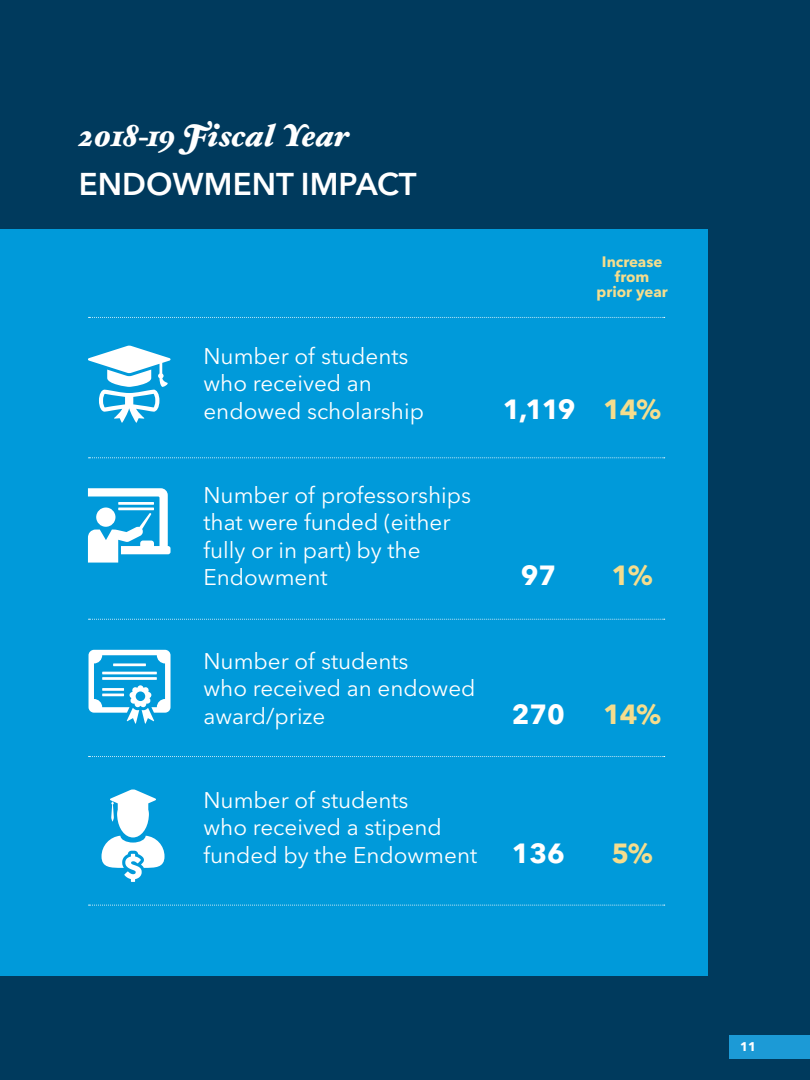
<style>
.page{position:relative;width:810px;height:1080px;background:#003a5d}
.page>*{position:absolute;margin:0;border:0;box-sizing:border-box;transform-origin:0 0}
.t1{font:31.25px "Hoefler Text Black Italic Swash";letter-spacing:-.02em;color:#fff}
.t2{font:600 31.25px "Avenir Next LT Pro";color:#fff}
.t3{font:700 27.5px "Avenir Next LT Pro";color:#fff}
.t4{font:700 27.5px "Avenir Next LT Pro";color:#f5dd8d}
.t5{font:22.5px/27.5px "Avenir Next LT Pro";color:#fff}
.t6{font:700 15px/15px "Avenir Next LT Pro";color:#f5dd8d;text-align:center}
.t7{font:700 12.5px "Avenir Next LT Pro";color:#fff}
.s1{color:#f5dd8d}
</style>
<div class="page">
<div style="left:730px;top:1035px;width:80px;height:24px;background:#1c9ad6"></div>
<div style="left:0;top:229px;width:707px;height:747px;background:#009ada"></div>
<svg style="left:102px;top:789px;width:63px;height:93px"></svg>
<svg style="left:89px;top:650px;width:82px;height:74px"></svg>
<svg style="left:88px;top:488px;width:83px;height:75px"></svg>
<svg style="left:88px;top:346px;width:83px;height:77px"></svg>
<svg style="left:89px;top:457px;width:576px;height:1px"></svg>
<svg style="left:89px;top:317px;width:576px;height:1px"></svg>
<svg style="left:89px;top:619px;width:576px;height:1px"></svg>
<svg style="left:89px;top:756px;width:576px;height:1px"></svg>
<svg style="left:89px;top:905px;width:576px;height:1px"></svg>
<h1 class="t1" style="left:79px;top:115px;width:273px">2018-19 Fiscal Year</h1>
<h1 class="t2" style="left:79px;top:165px;width:339px">ENDOWMENT IMPACT</h1>
<p class="t5" style="left:203px;top:342px;width:222px">Number of students who received an endowed scholarship</p>
<p class="t5" style="left:203px;top:481px;width:269px">Number of professorships that were funded (either fully or in part) by the<br>Endowment</p>
<p class="t5" style="left:203px;top:647px;width:274px">Number of students<br>who received an endowed award/prize</p>
<p class="t5" style="left:203px;top:786px;width:275px">Number of students<br>who received a stipend funded by the Endowment</p>
<p class="t6" style="left:597px;top:254px;width:73px">Increase from prior year</p>
<p class="t3" style="left:503px;top:392px;width:160px">1,119 <span class="s1">14%</span></p>
<p class="t3" style="left:521px;top:559px;width:37px">97</p>
<p class="t4" style="left:611px;top:559px;width:43px">1%</p>
<p class="t3" style="left:512px;top:697px;width:55px">270</p>
<p class="t4" style="left:603px;top:697px;width:59px">14%</p>
<p class="t3" style="left:512px;top:836px;width:55px">136</p>
<p class="t4" style="left:611px;top:836px;width:43px">5%</p>
<p class="t7" style="left:740px;top:1039px;width:18px">11</p>
</div>
